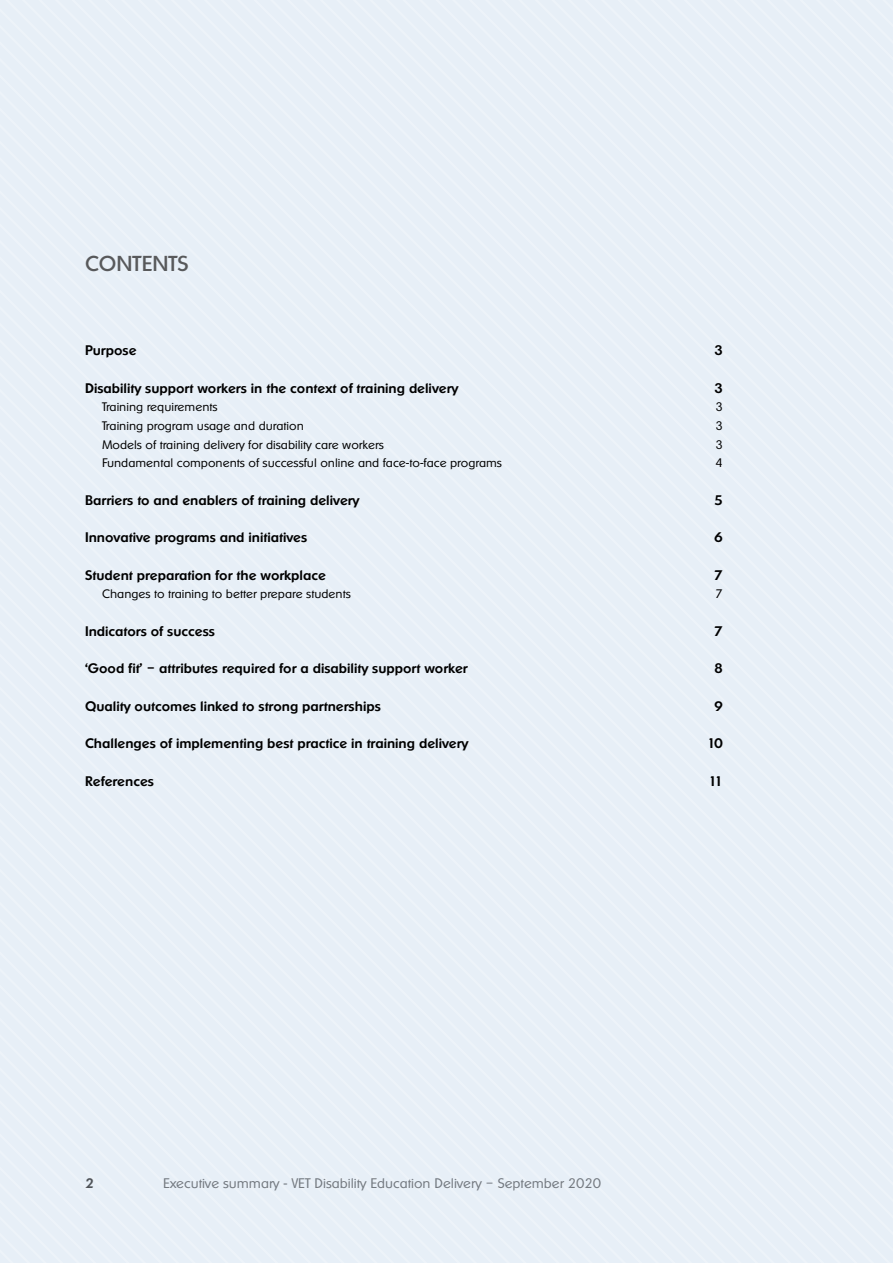
<style>
.page{position:relative;width:893px;height:1263px;background:#fff}
.page>*{position:absolute;margin:0;border:0;box-sizing:border-box;transform-origin:0 0}
.t1{font:21px "Ornitons Serial";color:#58595b}
.t2{font:500 13.5px "Ornitons Serial";color:#000}
.t3{font:300 13.5px "Ornitons Serial";color:#808285}
.t4{font:500 13.5px "Ornitons Serial";color:#58595b}
.t5{font:300 12px "Ornitons Serial";color:#000}
</style>
<div class="page">
<div style="left:845px;top:0;width:48px;height:1263px;background:#e7eff7"></div>
<div style="left:0;top:0;width:845px;height:1263px;background:#e7eff7"></div>
<h1 class="t1" style="left:85px;top:251px;width:105px">CONTENTS</h1>
<p class="t2" style="left:85px;top:342px;width:53px">Purpose</p>
<p class="t2" style="left:714px;top:342px;width:10px">3</p>
<p class="t2" style="left:85px;top:380px;width:375px">Disability support workers in the context of training delivery</p>
<p class="t2" style="left:714px;top:380px;width:10px">3</p>
<p class="t5" style="left:102px;top:400px;width:117px">Training requirements</p>
<p class="t5" style="left:715px;top:400px;width:9px">3</p>
<p class="t5" style="left:102px;top:419px;width:203px">Training program usage and duration</p>
<p class="t5" style="left:715px;top:419px;width:9px">3</p>
<p class="t5" style="left:102px;top:437px;width:283px">Models of training delivery for disability care workers</p>
<p class="t5" style="left:715px;top:437px;width:9px">3</p>
<p class="t5" style="left:102px;top:456px;width:402px">Fundamental components of successful online and face-to-face programs</p>
<p class="t5" style="left:715px;top:456px;width:9px">4</p>
<p class="t2" style="left:85px;top:492px;width:276px">Barriers to and enablers of training delivery</p>
<p class="t2" style="left:714px;top:492px;width:10px">5</p>
<p class="t2" style="left:85px;top:529px;width:224px">Innovative programs and initiatives</p>
<p class="t2" style="left:714px;top:529px;width:10px">6</p>
<p class="t2" style="left:85px;top:567px;width:242px">Student preparation for the workplace</p>
<p class="t2" style="left:714px;top:567px;width:10px">7</p>
<p class="t5" style="left:102px;top:587px;width:250px">Changes to training to better prepare students</p>
<p class="t5" style="left:715px;top:587px;width:9px">7</p>
<p class="t2" style="left:85px;top:623px;width:131px">Indicators of success</p>
<p class="t2" style="left:714px;top:623px;width:10px">7</p>
<p class="t2" style="left:85px;top:660px;width:384px">‘Good fit’ – attributes required for a disability support worker</p>
<p class="t2" style="left:714px;top:660px;width:10px">8</p>
<p class="t2" style="left:85px;top:698px;width:297px">Quality outcomes linked to strong partnerships</p>
<p class="t2" style="left:714px;top:698px;width:10px">9</p>
<p class="t2" style="left:85px;top:735px;width:385px">Challenges of implementing best practice in training delivery</p>
<p class="t2" style="left:707px;top:735px;width:18px">10</p>
<p class="t2" style="left:85px;top:772px;width:70px">References</p>
<p class="t2" style="left:708px;top:772px;width:16px">11</p>
<p class="t4" style="left:85px;top:1175px;width:10px">2</p>
<p class="t3" style="left:163px;top:1175px;width:439px">Executive summary - VET Disability Education Delivery – September 2020</p>
</div>
